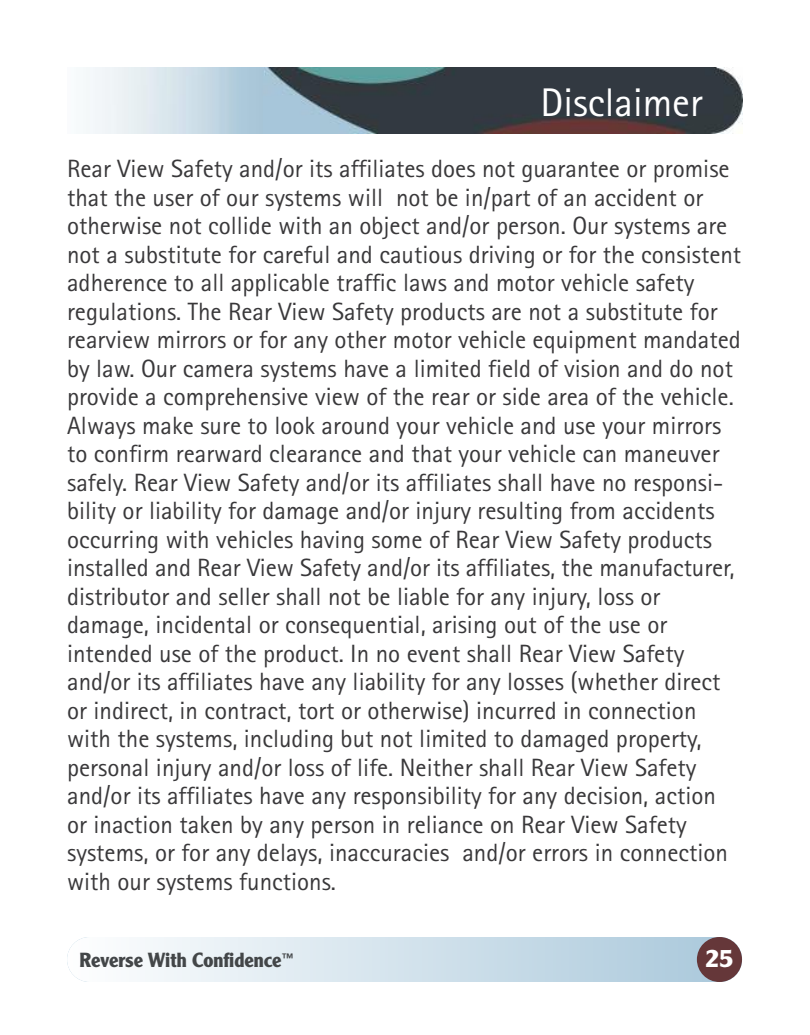
<style>
.page{position:relative;width:810px;height:1035px;background:#fff}
.page>*{position:absolute;margin:0;border:0;box-sizing:border-box;transform-origin:0 0}
.t1{font:40px "Agfa Rotis Sans Serif";color:#fff}
.t2{font:25px/28.5px "Agfa Rotis Sans Serif";color:#39383a}
.t3{font:700 25px "Clearface Gothic LH75";color:#fff}
.t4{font:700 20px "Clearface Gothic LH75";color:#434648}
</style>
<div class="page">
<div style="left:67px;top:937px;width:675px;height:45px;background:linear-gradient(to right,#feffff,#a8c7da);border-radius:22px"></div>
<div style="left:697px;top:937px;width:45px;height:45px;background:#653739;border-radius:50%"></div>
<img style="left:86px;top:68px;width:656px;height:65px">
<h1 class="t1" style="left:540px;top:79px;width:164px">Disclaimer</h1>
<p class="t2" style="left:67px;top:154px;width:676px">Rear View Safety and/or its affiliates does not guarantee or promise that the user of our systems will not be in/part of an accident or otherwise not collide with an object and/or person. Our systems are not a substitute for careful and cautious driving or for the consistent adherence to all applicable traffic laws and motor vehicle safety regulations. The Rear View Safety products are not a substitute for rearview mirrors or for any other motor vehicle equipment mandated by law. Our camera systems have a limited field of vision and do not provide a comprehensive view of the rear or side area of the vehicle.<br>Always make sure to look around your vehicle and use your mirrors to confirm rearward clearance and that your vehicle can maneuver safely. Rear View Safety and/or its affiliates shall have no responsi&shy;bility or liability for damage and/or injury resulting from accidents occurring with vehicles having some of Rear View Safety products installed and Rear View Safety and/or its affiliates, the manufacturer, distributor and seller shall not be liable for any injury, loss or damage, incidental or consequential, arising out of the use or intended use of the product. In no event shall Rear View Safety and/or its affiliates have any liability for any losses (whether direct or indirect, in contract, tort or otherwise) incurred in connection with the systems, including but not limited to damaged property, personal injury and/or loss of life. Neither shall Rear View Safety and/or its affiliates have any responsibility for any decision, action or inaction taken by any person in reliance on Rear View Safety systems, or for any delays, inaccuracies and/or errors in connection with our systems functions.</p>
<p class="t4" style="left:79px;top:949px;width:216px">Reverse With Confidence<sup>™</sup></p>
<p class="t3" style="left:706px;top:944px;width:29px">25</p>
</div>
